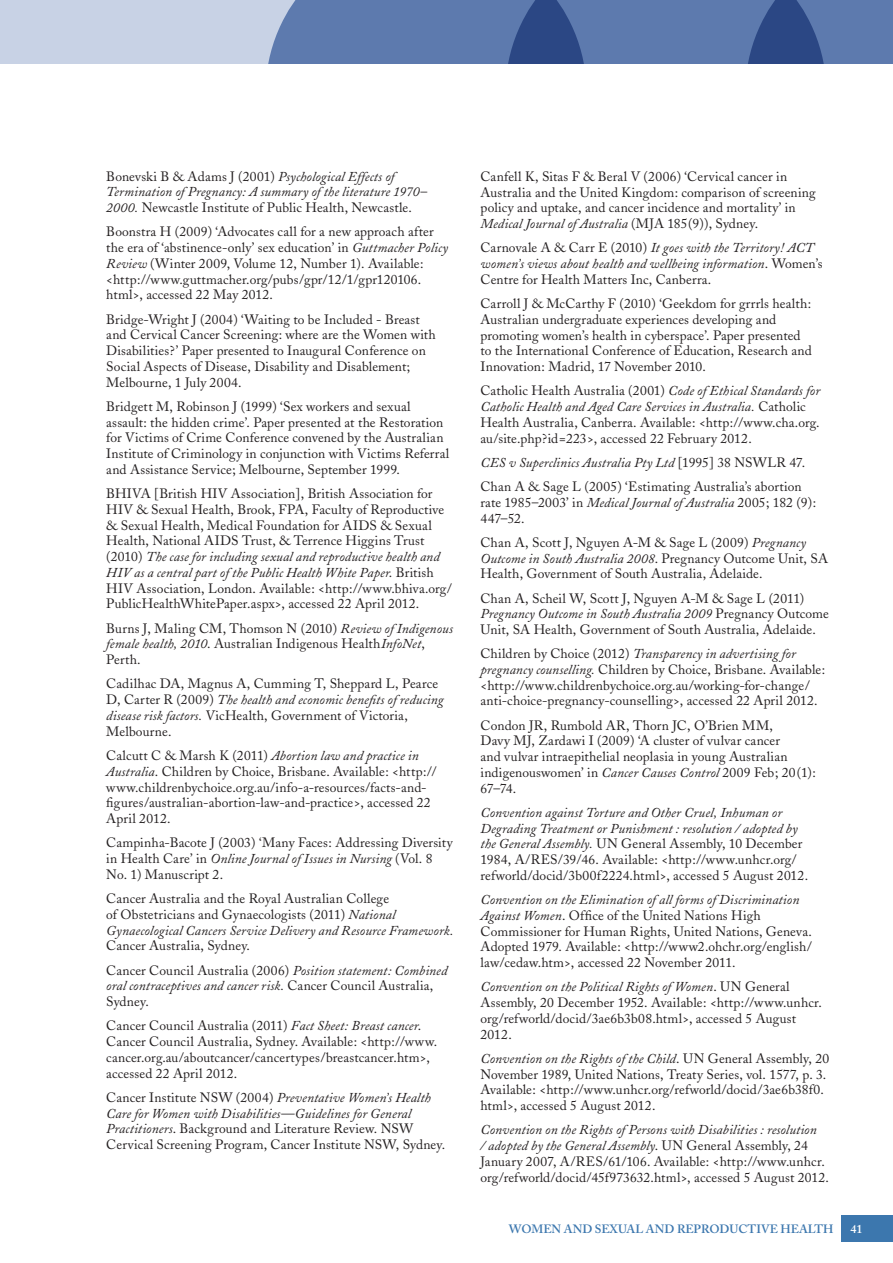
<style>
.page{position:relative;width:893px;height:1263px;background:#fff}
.page>*{position:absolute;margin:0;border:0;box-sizing:border-box;transform-origin:0 0}
.REF{font:13.5px/15.8px "Adobe Caslon";letter-spacing:.01em;color:#231f20}
.REF-2{font:italic 13.5px/15.8px "Adobe Caslon";letter-spacing:.01em;color:#231f20}
.t1{font:600 12px "Adobe Caslon";color:#3c77ae}
.t2{font:600 12px "Adobe Caslon";color:#fff}
.s1{font-style:normal}
.s2{font-style:italic}
</style>
<div class="page">
<div style="left:0;top:0;width:893px;height:64px;background:#c8d2e5"></div>
<svg style="left:268px;top:0;width:625px;height:64px;background:#5673a7"></svg>
<div style="left:842px;top:1215px;width:51px;height:27px;background:#3c77ae"></div>
<p class="REF-2" style="left:106px;top:169px;width:322px"><span class="s1">Bonevski B &amp; Adams J (2001)</span> Psychological Effects of<br>Termination of Pregnancy: A summary of the literature 1970–<br>2000. <span class="s1">Newcastle Institute of Public Health, Newcastle.</span></p>
<p class="REF" style="left:106px;top:224px;width:343px">Boonstra H (2009) ‘Advocates call for a new approach after the era of ‘abstinence-only’ sex education’ in <span class="s2">Guttmacher Policy Review</span> (Winter 2009, Volume 12, Number 1). Available: &lt;http://www.guttmacher.org/pubs/gpr/12/1/gpr120106. html&gt;, accessed 22 May 2012.</p>
<p class="REF" style="left:106px;top:311px;width:331px">Bridge-Wright J (2004) ‘Waiting to be Included - Breast and Cervical Cancer Screening: where are the Women with Disabilities?’ Paper presented to Inaugural Conference on Social Aspects of Disease, Disability and Disablement; Melbourne, 1 July 2004.</p>
<p class="REF" style="left:106px;top:399px;width:345px">Bridgett M, Robinson J (1999) ‘Sex workers and sexual assault: the hidden crime’. Paper presented at the Restoration for Victims of Crime Conference convened by the Australian Institute of Criminology in conjunction with Victims Referral and Assistance Service; Melbourne, September 1999.</p>
<p class="REF" style="left:106px;top:486px;width:347px">BHIVA [British HIV Association], British Association for HIV &amp; Sexual Health, Brook, FPA, Faculty of Reproductive &amp; Sexual Health, Medical Foundation for AIDS &amp; Sexual Health, National AIDS Trust, &amp; Terrence Higgins Trust (2010) <span class="s2">The case for including sexual and reproductive health and HIV as a central part of the Public Health White Paper</span>. British HIV Association, London. Available: &lt;http://www.bhiva.org/ PublicHealthWhitePaper.aspx&gt;, accessed 22 April 2012.</p>
<p class="REF" style="left:106px;top:620px;width:348px">Burns J, Maling CM, Thomson N (2010) <span class="s2">Review of Indigenous female health, 2010</span>. Australian Indigenous Health<span class="s2">InfoNet</span>,<br>Perth.</p>
<p class="REF" style="left:106px;top:676px;width:339px">Cadilhac DA, Magnus A, Cumming T, Sheppard L, Pearce D, Carter R (2009) <span class="s2">The health and economic benefits of reducing disease risk factors.</span> VicHealth, Government of Victoria, Melbourne.</p>
<p class="REF" style="left:106px;top:748px;width:332px">Calcutt C &amp; Marsh K (2011) <span class="s2">Abortion law and practice in Australia</span>. Children by Choice, Brisbane. Available: &lt;http:// www.childrenbychoice.org.au/info-a-resources/facts-and&shy;figures/australian-abortion-law-and-practice&gt;, accessed 22<br>April 2012.</p>
<p class="REF" style="left:106px;top:835px;width:348px">Campinha-Bacote J (2003) ‘Many Faces: Addressing Diversity in Health Care’ in <span class="s2">Online Journal of Issues in Nursing</span> (Vol. 8<br>No. 1) Manuscript 2.</p>
<p class="REF" style="left:106px;top:891px;width:349px">Cancer Australia and the Royal Australian College<br>of Obstetricians and Gynaecologists (2011) <span class="s2">National Gynaecological Cancers Service Delivery and Resource Framework.<br></span>Cancer Australia, Sydney.</p>
<p class="REF" style="left:106px;top:962px;width:343px">Cancer Council Australia (2006) <span class="s2">Position statement: Combined oral contraceptives and cancer risk.</span> Cancer Council Australia,<br>Sydney.</p>
<p class="REF" style="left:106px;top:1018px;width:332px">Cancer Council Australia (2011) <span class="s2">Fact Sheet: Breast cancer</span>.<br>Cancer Council Australia, Sydney. Available: &lt;http://www. cancer.org.au/aboutcancer/cancertypes/breastcancer.htm&gt;, accessed 22 April 2012.</p>
<p class="REF" style="left:106px;top:1090px;width:340px">Cancer Institute NSW (2004) <span class="s2">Preventative Women’s Health Care for Women with Disabilities—Guidelines for General Practitioners</span>. Background and Literature Review. NSW Cervical Screening Program, Cancer Institute NSW, Sydney.</p>
<p class="REF" style="left:480px;top:168px;width:337px">Canfell K, Sitas F &amp; Beral V (2006) ‘Cervical cancer in Australia and the United Kingdom: comparison of screening policy and uptake, and cancer incidence and mortality’ in <span class="s2">Medical Journal of Australia</span> (MJA 185(9)), Sydney.</p>
<p class="REF-2" style="left:480px;top:240px;width:344px"><span class="s1">Carnovale A &amp; Carr E (2010)</span> It goes with the Territory! ACT women’s views about health and wellbeing information<span class="s1">. Women’s<br>Centre for Health Matters Inc, Canberra.</span></p>
<p class="REF" style="left:480px;top:296px;width:333px">Carroll J &amp; McCarthy F (2010) ‘Geekdom for grrrls health:<br>Australian undergraduate experiences developing and promoting women’s health in cyberspace’. Paper presented to the International Conference of Education, Research and Innovation: Madrid, 17 November 2010.</p>
<p class="REF" style="left:480px;top:383px;width:341px">Catholic Health Australia (2001) <span class="s2">Code of Ethical Standards for Catholic Health and Aged Care Services in Australia.</span> Catholic Health Australia, Canberra. Available: &lt;http://www.cha.org. au/site.php?id=223&gt;, accessed 22 February 2012.</p>
<p class="REF-2" style="left:480px;top:455px;width:326px">CES v Superclinics Australia Pty Ltd <span class="s1">[1995] 38 NSWLR 47.</span></p>
<p class="REF" style="left:480px;top:479px;width:337px">Chan A &amp; Sage L (2005) ‘Estimating Australia’s abortion rate 1985–2003’ in <span class="s2">Medical Journal of Australia</span> 2005; 182 (9):<br>447–52.</p>
<p class="REF" style="left:480px;top:535px;width:349px">Chan A, Scott J, Nguyen A-M &amp; Sage L (2009) <span class="s2">Pregnancy<br>Outcome in South Australia 2008</span>. Pregnancy Outcome Unit, SA<br>Health, Government of South Australia, Adelaide.</p>
<p class="REF" style="left:480px;top:590px;width:350px">Chan A, Scheil W, Scott J, Nguyen A-M &amp; Sage L (2011)<br><span class="s2">Pregnancy Outcome in South Australia 2009</span> Pregnancy Outcome<br>Unit, SA Health, Government of South Australia, Adelaide.</p>
<p class="REF" style="left:480px;top:646px;width:346px">Children by Choice (2012) <span class="s2">Transparency in advertising for pregnancy counselling.</span> Children by Choice, Brisbane. Available: &lt;http://www.childrenbychoice.org.au/working-for-change/ anti-choice-pregnancy-counselling&gt;, accessed 22 April 2012.</p>
<p class="REF" style="left:480px;top:717px;width:337px">Condon JR, Rumbold AR, Thorn JC, O’Brien MM,<br>Davy MJ, Zardawi I (2009) ‘A cluster of vulvar cancer<br>and vulvar intraepithelial neoplasia in young Australian indigenouswomen’ in <span class="s2">Cancer Causes Control</span> 2009 Feb; 20(1):<br>67–74.</p>
<p class="REF" style="left:480px;top:805px;width:329px"><span class="s2">Convention against Torture and Other Cruel, Inhuman or Degrading Treatment or Punishment : resolution / adopted by the General Assembly.</span> UN General Assembly, 10 December 1984, A/RES/39/46. Available: &lt;http://www.unhcr.org/ refworld/docid/3b00f2224.html&gt;, accessed 5 August 2012.</p>
<p class="REF" style="left:480px;top:892px;width:333px"><span class="s2">Convention on the Elimination of all forms of Discrimination Against Women</span>. Office of the United Nations High Commissioner for Human Rights, United Nations, Geneva.<br>Adopted 1979. Available: &lt;http://www2.ohchr.org/english/ law/cedaw.htm&gt;, accessed 22 November 2011.</p>
<p class="REF" style="left:480px;top:979px;width:343px"><span class="s2">Convention on the Political Rights of Women</span>. UN General Assembly, 20 December 1952. Available: &lt;http://www.unhcr. org/refworld/docid/3ae6b3b08.html&gt;, accessed 5 August 2012.</p>
<p class="REF" style="left:480px;top:1051px;width:350px"><span class="s2">Convention on the Rights of the Child</span>. UN General Assembly, 20<br>November 1989, United Nations, Treaty Series, vol. 1577, p. 3.<br>Available: &lt;http://www.unhcr.org/refworld/docid/3ae6b38f0. html&gt;, accessed 5 August 2012.</p>
<p class="REF" style="left:480px;top:1122px;width:350px"><span class="s2">Convention on the Rights of Persons with Disabilities : resolution<br>/ adopted by the General Assembly</span>. UN General Assembly, 24<br>January 2007, A/RES/61/106. Available: &lt;http://www.unhcr. org/refworld/docid/45f973632.html&gt;, accessed 5 August 2012.</p>
<p class="t1" style="left:509px;top:1222px;width:326px">WOMEN AND SEXUAL AND REPRODUCTIVE HEALTH</p>
<p class="t2" style="left:850px;top:1222px;width:13px">41</p>
</div>
